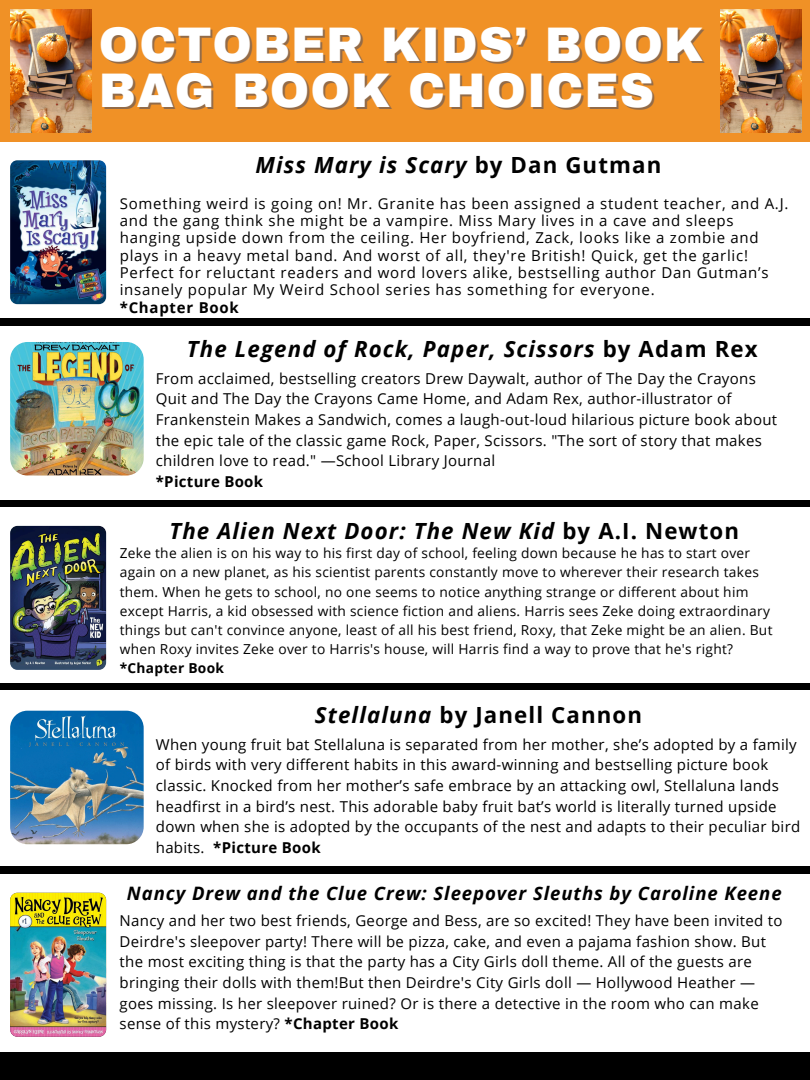
<style>
.page{position:relative;width:810px;height:1080px;background:#000}
.page>*{position:absolute;margin:0;border:0;box-sizing:border-box;transform-origin:0 0}
.t1{font:900 47.5px "Archivo";letter-spacing:.02em;color:#fff}
.t2{font:italic 700 22.25px "Open Sans";letter-spacing:.05em;color:#000}
.t3{font:700 22.25px "Open Sans";letter-spacing:.05em;color:#000}
.t4{font:italic 700 18.5px "Open Sans";letter-spacing:.05em;color:#000}
.t5{font:15px/20.6px "Open Sans";letter-spacing:.02em;color:#000}
.t6{font:15px/17.4px "Open Sans";letter-spacing:.05em;color:#000}
.t7{font:700 15px "Open Sans";letter-spacing:.035em;color:#000}
.t8{font:13.75px/19.2px "Open Sans";letter-spacing:.02em;color:#000}
.s1{font-style:normal}
.s2{font-weight:700}
.s3{font-style:italic}
</style>
<div class="page">
<div style="left:0;top:142px;width:810px;height:176px;background:#fff"></div>
<img style="left:10px;top:160px;width:96px;height:144px;border-radius:7px">
<div style="left:0;top:0;width:810px;height:142px;background:#f09126"></div>
<div style="left:0;top:326px;width:810px;height:173px;background:#fff"></div>
<div style="left:0;top:507px;width:810px;height:176px;background:#fff"></div>
<div style="left:0;top:691px;width:810px;height:175px;background:#fff"></div>
<div style="left:0;top:874px;width:810px;height:177px;background:#fff"></div>
<img style="left:10px;top:526px;width:96px;height:144px;border-radius:7px">
<img style="left:10px;top:893px;width:96px;height:144px;border-radius:7px">
<img style="left:10px;top:342px;width:134px;height:134px;border-radius:17px">
<img style="left:720px;top:10px;width:82px;height:122px">
<img style="left:10px;top:10px;width:82px;height:122px">
<img style="left:10px;top:711px;width:134px;height:133px;border-radius:17px">
<p class="t1" style="left:99px;top:20px;width:606px">OCTOBER KIDS’ BOOK</p>
<p class="t1" style="left:99px;top:65px;width:557px">BAG BOOK CHOICES</p>
<p class="t2" style="left:255px;top:149px;width:407px">Miss Mary is Scary <span class="s1">by Dan Gutman</span></p>
<p class="t6" style="left:120px;top:194px;width:670px">Something weird is going on! Mr. Granite has been assigned a student teacher, and A.J. and the gang think she might be a vampire. Miss Mary lives in a cave and sleeps hanging upside down from the ceiling. Her boyfriend, Zack, looks like a zombie and plays in a heavy metal band. And worst of all, they're British! Quick, get the garlic!<br>Perfect for reluctant readers and word lovers alike, bestselling author Dan Gutman’s insanely popular My Weird School series has something for everyone.</p>
<p class="t7" style="left:120px;top:297px;width:121px">*Chapter Book</p>
<p class="t2" style="left:187px;top:333px;width:572px">The Legend of Rock, Paper, Scissors <span class="s1">by Adam Rex</span></p>
<h2 class="t5" style="left:156px;top:368px;width:623px">From acclaimed, bestselling creators Drew Daywalt, author of The Day the Crayons Quit and The Day the Crayons Came Home, and Adam Rex, author-illustrator of Frankenstein Makes a Sandwich, comes a laugh-out-loud hilarious picture book about the epic tale of the classic game Rock, Paper, Scissors. "The sort of story that makes children love to read." —School Library Journal</h2>
<p class="t7" style="left:156px;top:471px;width:109px">*Picture Book</p>
<p class="t2" style="left:169px;top:515px;width:571px">The Alien Next Door: The New Kid <span class="s1">by A.I. Newton</span></p>
<p class="t8" style="left:120px;top:543px;width:654px">Zeke the alien is on his way to his first day of school, feeling down because he has to start over again on a new planet, as his scientist parents constantly move to wherever their research takes them. When he gets to school, no one seems to notice anything strange or different about him except Harris, a kid obsessed with science fiction and aliens. Harris sees Zeke doing extraordinary things but can't convince anyone, least of all his best friend, Roxy, that Zeke might be an alien. But when Roxy invites Zeke over to Harris's house, will Harris find a way to prove that he's right? <span class="s2">*Chapter Book</span></p>
<p class="t3" style="left:315px;top:699px;width:329px"><span class="s3">Stellaluna</span> by Janell Cannon</p>
<h2 class="t5" style="left:156px;top:734px;width:646px">When young fruit bat Stellaluna is separated from her mother, she’s adopted by a family of birds with very different habits in this award-winning and bestselling picture book classic. Knocked from her mother’s safe embrace by an attacking owl, Stellaluna lands headfirst in a bird’s nest. This adorable baby fruit bat’s world is literally turned upside down when she is adopted by the occupants of the nest and adapts to their peculiar bird habits. <span class="s2">*Picture Book</span></h2>
<h3 class="t4" style="left:127px;top:880px;width:656px">Nancy Drew and the Clue Crew: Sleepover Sleuths by Caroline Keene</h3>
<p class="t5" style="left:120px;top:910px;width:664px">Nancy and her two best friends, George and Bess, are so excited! They have been invited to Deirdre's sleepover party! There will be pizza, cake, and even a pajama fashion show. But the most exciting thing is that the party has a City Girls doll theme. All of the guests are bringing their dolls with them!But then Deirdre's City Girls doll — Hollywood Heather — goes missing. Is her sleepover ruined? Or is there a detective in the room who can make sense of this mystery? <span class="s2">*Chapter Book</span></p>
</div>
